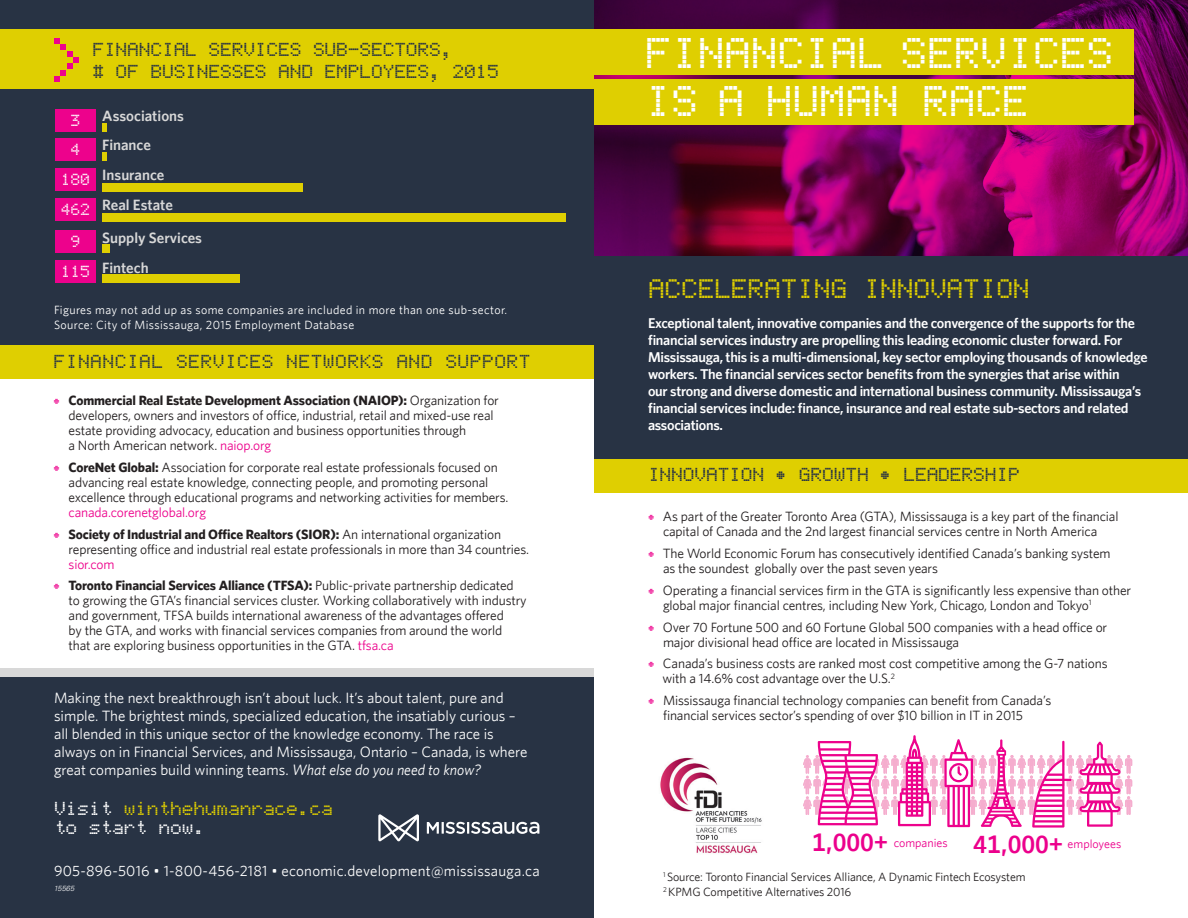
<style>
.page{position:relative;width:1188px;height:918px;background:#fff}
.page>*{position:absolute;margin:0;border:0;box-sizing:border-box;transform-origin:0 0}
.t1{font:48px/48px "Bubbledot ICG Fine Pos";color:#fff}
.t2{font:30px "Bubbledot ICG Fine Pos";color:#dfcf01}
.t3{font:600 25.5px "Whitney Numeric";color:#ec008c}
.t4{font:600 21.6px "Whitney Numeric";color:#ed028c}
.t5{font:21px "Bubbledot ICG Fine Pos";color:#283344}
.t6{font:21px "Bubbledot ICG Fine Pos";letter-spacing:.03em;color:#283344}
.t7{font:21px "Bubbledot ICG Fine Pos";color:#dfcf01}
.t8{font:21px "Bubbledot ICG Fine Pos";color:#fff}
.t9{font:18px "Bubbledot ICG Fine Pos";color:#fff}
.t10{font:15px/18px "Whitney";color:#fff}
.t11{font:600 15px "Whitney";color:#d8d8d8}
.Intro_text{font:600 14.25px/17.1px "Whitney";letter-spacing:-.02em;color:#fff}
.bullet_text{font:13.5px/15px "Whitney";letter-spacing:-.01em;color:#231f20}
.t12{font:12px "Whitney";letter-spacing:.03em;color:#fff}
.Source{font:12px "Whitney";letter-spacing:-.01em;color:#231f20}
.t13{font:12px "Whitney";color:#ec008c}
.t14{font:9px/7.9px "Whitney";color:#ed028c}
.t15{font:italic 300 7.5px "Univers LT Std";color:#fff}
.s1{font-family:"Bubbledot ICG Fine Pos";color:#ed028c}
.s2{font-weight:700}
.s3{color:#ed028c}
.s4{font-style:italic}
.s5{color:#fff}
</style>
<div class="page">
<svg style="left:594px;top:0;width:594px;height:256px;background:#750350"></svg>
<div style="left:594px;top:459px;width:594px;height:34px;background:#dfcf01"></div>
<div style="left:594px;top:256px;width:594px;height:203px;background:#283344"></div>
<div style="left:594px;top:29px;width:540px;height:46px;background:#dfcf01"></div>
<div style="left:594px;top:79px;width:540px;height:45px;background:#dfcf01"></div>
<img style="left:660px;top:757px;width:102px;height:96px">
<div style="left:0;top:0;width:594px;height:351px;background:#283344"></div>
<div style="left:0;top:29px;width:594px;height:60px;background:#dfcf01"></div>
<div style="left:0;top:673px;width:594px;height:245px;background:#283344"></div>
<svg style="left:54px;top:38px;width:25px;height:44px"></svg>
<svg style="left:378px;top:814px;width:41px;height:27px"></svg>
<svg style="left:427px;top:822px;width:112px;height:12px"></svg>
<div style="left:0;top:668px;width:594px;height:8px;background:#d8d8d8"></div>
<div style="left:102px;top:213px;width:464px;height:8px;background:#dfcf01"></div>
<svg style="left:102px;top:123px;width:4px;height:8px"></svg>
<div style="left:55px;top:109px;width:40px;height:23px;background:#ed028c"></div>
<div style="left:55px;top:138px;width:40px;height:23px;background:#ed028c"></div>
<div style="left:55px;top:168px;width:40px;height:23px;background:#ed028c"></div>
<div style="left:55px;top:198px;width:40px;height:23px;background:#ed028c"></div>
<div style="left:102px;top:153px;width:5px;height:8px;background:#dfcf01"></div>
<div style="left:102px;top:183px;width:200px;height:8px;background:#dfcf01"></div>
<div style="left:0;top:345px;width:594px;height:34px;background:#dfcf01"></div>
<svg style="left:803px;top:735px;width:329px;height:93px"></svg>
<div style="left:102px;top:275px;width:138px;height:8px;background:#dfcf01"></div>
<div style="left:55px;top:230px;width:40px;height:23px;background:#ed028c"></div>
<div style="left:55px;top:260px;width:40px;height:23px;background:#ed028c"></div>
<div style="left:102px;top:244px;width:8px;height:9px;background:#dfcf01"></div>
<p class="t5" style="left:92px;top:39px;width:362px">FINANCIAL SERVICES SUB-SECTORS,</p>
<p class="t5" style="left:92px;top:61px;width:408px"># OF BUSINESSES AND EMPLOYEES, 2015</p>
<p class="t9" style="left:70px;top:111px;width:11px">3</p>
<p class="t9" style="left:70px;top:140px;width:11px">4</p>
<p class="t9" style="left:61px;top:171px;width:30px">180</p>
<p class="t9" style="left:61px;top:201px;width:30px">462</p>
<p class="t9" style="left:70px;top:232px;width:11px">9</p>
<p class="t9" style="left:61px;top:262px;width:30px">115</p>
<p class="t11" style="left:102px;top:106px;width:83px">Associations</p>
<p class="t11" style="left:102px;top:136px;width:50px">Finance</p>
<p class="t11" style="left:102px;top:166px;width:64px">Insurance</p>
<p class="t11" style="left:102px;top:196px;width:72px">Real Estate</p>
<p class="t11" style="left:102px;top:228px;width:101px">Supply Services</p>
<p class="t11" style="left:102px;top:258px;width:48px">Fintech</p>
<p class="t12" style="left:54px;top:303px;width:455px">Figures may not add up as some companies are included in more than one sub-sector.</p>
<p class="t12" style="left:54px;top:317px;width:302px">Source: City of Mississauga, 2015 Employment Database</p>
<p class="t6" style="left:54px;top:351px;width:478px">FINANCIAL SERVICES NETWORKS AND SUPPORT</p>
<p class="bullet_text" style="left:69px;top:393px;width:432px;text-indent:-15px"><span class="s1">•</span> <span class="s2">Commercial Real Estate Development Association (NAIOP):</span> Organization for developers, owners and investors of office, industrial, retail and mixed-use real estate providing advocacy, education and business opportunities through<br>a North American network. <span class="s3">naiop.org</span></p>
<p class="bullet_text" style="left:69px;top:459px;width:441px;text-indent:-15px"><span class="s1">•</span> <span class="s2">CoreNet Global:</span> Association for corporate real estate professionals focused on advancing real estate knowledge, connecting people, and promoting personal excellence through educational programs and networking activities for members. <span class="s3">canada.corenetglobal.org</span></p>
<p class="bullet_text" style="left:69px;top:526px;width:462px;text-indent:-15px"><span class="s1">•</span> <span class="s2">Society of Industrial and Office Realtors (SIOR):</span> An international organization representing office and industrial real estate professionals in more than 34 countries. <span class="s3">sior.com</span></p>
<p class="bullet_text" style="left:69px;top:578px;width:460px;text-indent:-15px"><span class="s1">•</span> <span class="s2">Toronto Financial Services Alliance (TFSA):</span> Public-private partnership dedicated to growing the GTA’s financial services cluster. Working collaboratively with industry and government, TFSA builds international awareness of the advantages offered<br>by the GTA, and works with financial services companies from around the world that are exploring business opportunities in the GTA. <span class="s3">tfsa.ca</span></p>
<p class="t10" style="left:54px;top:688px;width:475px">Making the next breakthrough isn’t about luck. It’s about talent, pure and simple. The brightest minds, specialized education, the insatiably curious – all blended in this unique sector of the knowledge economy. The race is always on in Financial Services, and Mississauga, Ontario – Canada, is where great companies build winning teams. <span class="s4">What else do you need to know?</span></p>
<p class="t7" style="left:54px;top:798px;width:280px"><span class="s5">Visit</span> winthehumanrace.ca</p>
<p class="t8" style="left:54px;top:817px;width:152px">to start now.</p>
<p class="t10" style="left:54px;top:862px;width:487px">905-896-5016 • 1-800-456-2181 • economic.development@mississauga.ca</p>
<p class="t15" style="left:54px;top:883px;width:22px">15565</p>
<p class="t1" style="left:645px;top:29px;width:470px">FINANCIAL SERVICES<br>IS A HUMAN RACE</p>
<p class="t2" style="left:648px;top:273px;width:383px">ACCELERATING INNOVATION</p>
<p class="Intro_text" style="left:648px;top:314px;width:501px">Exceptional talent, innovative companies and the convergence of the supports for the financial services industry are propelling this leading economic cluster forward. For Mississauga, this is a multi-dimensional, key sector employing thousands of knowledge workers. The financial services sector benefits from the synergies that arise within<br>our strong and diverse domestic and international business community. Mississauga’s financial services include: finance, insurance and real estate sub-sectors and related associations.</p>
<p class="t5" style="left:648px;top:464px;width:373px">INNOVATION • GROWTH • LEADERSHIP</p>
<p class="bullet_text" style="left:648px;top:509px;width:472px;text-align:center"><span class="s1">•</span> As part of the Greater Toronto Area (GTA), Mississauga is a key part of the financial capital of Canada and the 2nd largest financial services centre in North America</p>
<p class="bullet_text" style="left:663px;top:546px;width:449px;text-indent:-15px"><span class="s1">•</span> The World Economic Forum has consecutively identified Canada’s banking system as the soundest globally over the past seven years</p>
<p class="bullet_text" style="left:663px;top:582px;width:470px;text-indent:-15px"><span class="s1">•</span> Operating a financial services firm in the GTA is significantly less expensive than other global major financial centres, including New York, Chicago, London and Tokyo<sup>1</sup></p>
<p class="bullet_text" style="left:663px;top:619px;width:446px;text-indent:-15px"><span class="s1">•</span> Over 70 Fortune 500 and 60 Fortune Global 500 companies with a head office or major divisional head office are located in Mississauga</p>
<p class="bullet_text" style="left:663px;top:656px;width:447px;text-indent:-15px"><span class="s1">•</span> Canada’s business costs are ranked most cost competitive among the G-7 nations with a 14.6% cost advantage over the U.S.<sup>2</sup></p>
<p class="bullet_text" style="left:663px;top:693px;width:390px;text-indent:-15px"><span class="s1">•</span> Mississauga financial technology companies can benefit from Canada’s financial services sector’s spending of over $10 billion in IT in 2015</p>
<p class="t3" style="left:812px;top:831px;width:77px">1,000+</p>
<p class="t13" style="left:894px;top:836px;width:56px">companies</p>
<p class="t3" style="left:973px;top:832px;width:91px">41,000+</p>
<p class="t13" style="left:1068px;top:837px;width:55px">employees</p>
<p class="t4" style="left:826px;top:835px;width:48px">760+</p>
<p class="t14" style="left:878px;top:837px;width:68px">Financial Services companies</p>
<p class="t4" style="left:962px;top:835px;width:77px">34,000+</p>
<p class="t14" style="left:1043px;top:837px;width:68px">Financial Services employees</p>
<p class="Source" style="left:663px;top:870px;width:364px"><sup>1</sup> Source: Toronto Financial Services Alliance, A Dynamic Fintech Ecosystem</p>
<p class="Source" style="left:663px;top:885px;width:190px"><sup>2</sup> KPMG Competitive Alternatives 2016</p>
</div>
